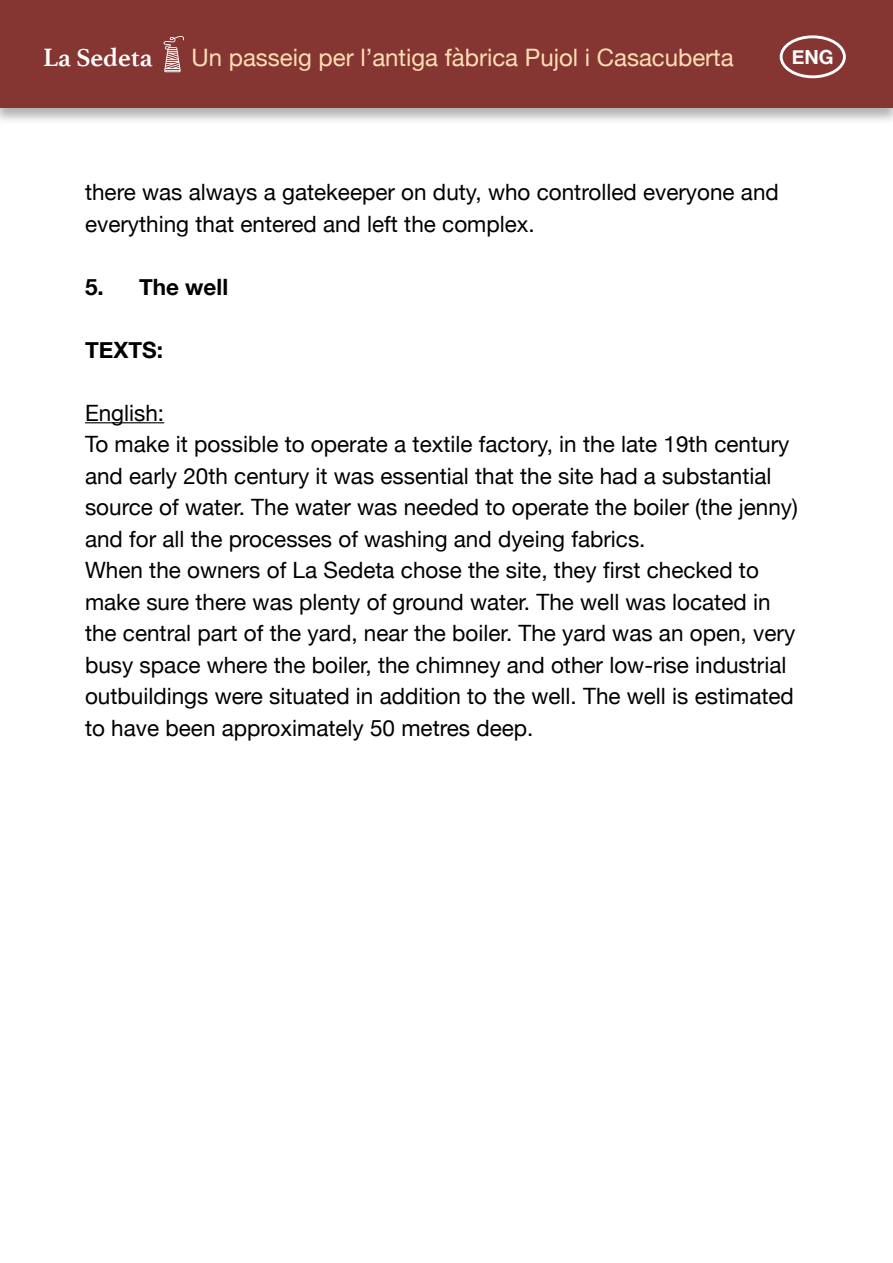
<style>
.page{position:relative;width:893px;height:1263px;background:#fff}
.page>*{position:absolute;margin:0;border:0;box-sizing:border-box;transform-origin:0 0}
.t1{font:700 26.4px "Athelas";color:#fff}
.t2{font:24px "Helvetica Neue";color:#ffdeb3}
.t3{font:22.5px/31.5px "Helvetica Neue";color:#000}
.t4{font:700 22.5px "Helvetica Neue";color:#000}
.t5{font:700 19.5px "Helvetica Neue";color:#fff}
</style>
<div class="page">
<div style="left:0;top:0;width:893px;height:125px;background:#000;opacity:.3"></div>
<div style="left:0;top:0;width:893px;height:108px;background:#853633"></div>
<div style="left:780px;top:35px;width:66px;height:43px;border:3px solid #fff;border-radius:50%"></div>
<svg style="left:164px;top:36px;width:20px;height:36px"></svg>
<hr style="left:85px;top:422px;width:79px;height:1px;background:#000">
<p class="t1" style="left:43px;top:36px;width:111px">La Sedeta</p>
<p class="t2" style="left:191px;top:40px;width:544px">Un passeig per l’antiga fàbrica Pujol i Casacuberta</p>
<p class="t5" style="left:792px;top:41px;width:43px">ENG</p>
<p class="t3" style="left:85px;top:178px;width:695px">there was always a gatekeeper on duty, who controlled everyone and everything that entered and left the complex.</p>
<p class="t4" style="left:85px;top:269px;width:145px">5. The well</p>
<p class="t4" style="left:85px;top:332px;width:79px">TEXTS:</p>
<p class="t3" style="left:85px;top:398px;width:714px">English:<br>To make it possible to operate a textile factory, in the late 19th century and early 20th century it was essential that the site had a substantial source of water. The water was needed to operate the boiler (the jenny) and for all the processes of washing and dyeing fabrics.<br>When the owners of La Sedeta chose the site, they first checked to make sure there was plenty of ground water. The well was located in the central part of the yard, near the boiler. The yard was an open, very busy space where the boiler, the chimney and other low-rise industrial outbuildings were situated in addition to the well. The well is estimated to have been approximately 50 metres deep.</p>
</div>
